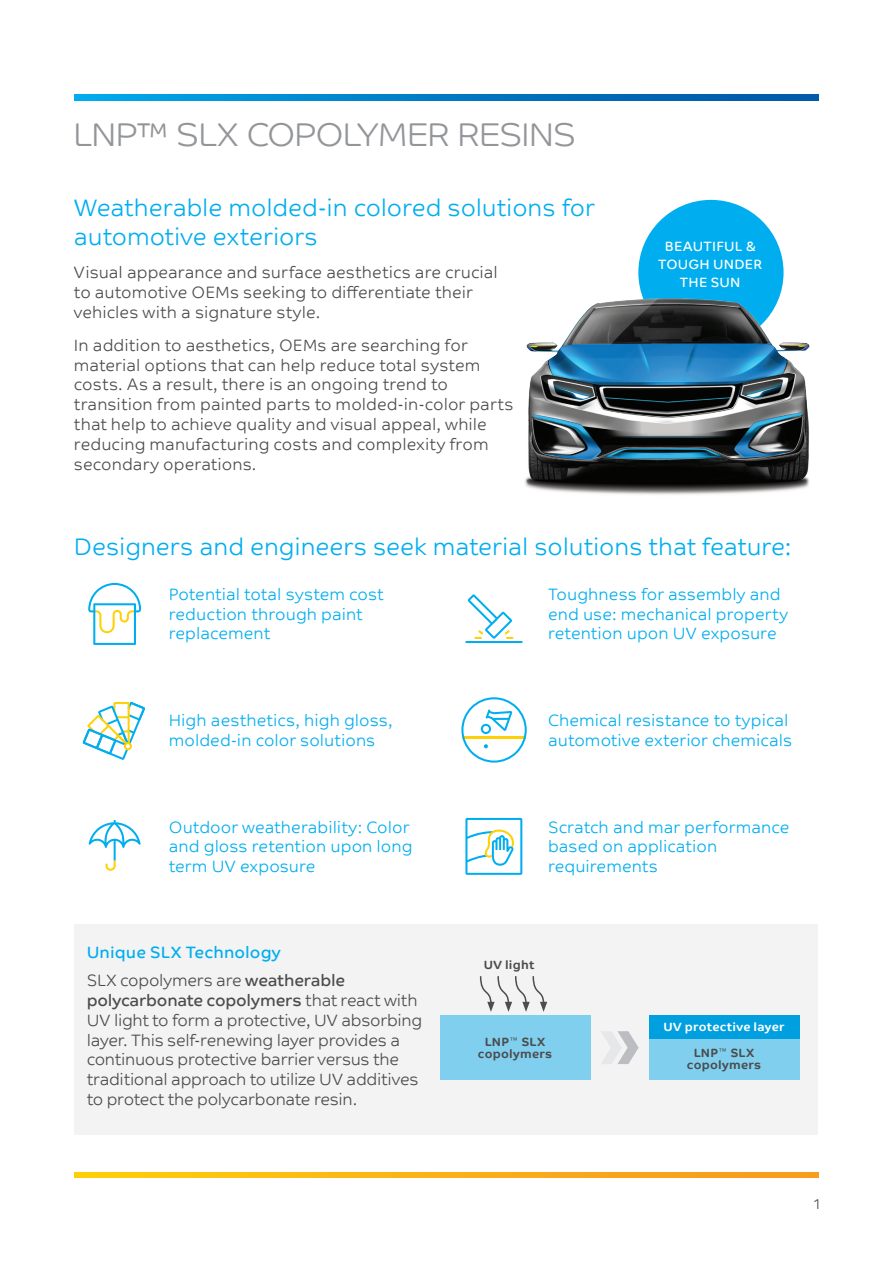
<style>
.page{position:relative;width:893px;height:1263px;background:#fff}
.page>*{position:absolute;margin:0;border:0;box-sizing:border-box;transform-origin:0 0}
.t1{font:300 33px "SABIC Typeface Headline";color:#939598}
.t2{font:300 24px/28.8px "SABIC Typeface Text";letter-spacing:-.005em;color:#00aeef}
.t3{font:300 16.5px/19.8px "SABIC Typeface Text";color:#4b4c4d}
.t4{font:300 16.5px/19.8px "SABIC Typeface Text";letter-spacing:.005em;color:#00aeef}
.t5{font:16.5px/28.3px "SABIC Typeface Text";letter-spacing:.005em;color:#00aeef}
.t6{font:300 14.25px "SABIC Typeface Text";color:#4b4c4d}
.t7{font:13.5px/18px "SABIC Typeface Text";letter-spacing:.02em;color:#fff;text-align:center}
.t8{font:700 12px/12px "SABIC Typeface Text";letter-spacing:.02em;color:#4b4c4d;text-align:center}
.t9{font:700 12px/26.1px "SABIC Typeface Text";letter-spacing:.02em;color:#fff;text-align:center}
.s1{font-weight:300;color:#4b4c4d}
.s2{color:#4b4c4d}
.s3{font-weight:400}
.s4{font-family:"News Gothic BT";font-weight:400}
.s5{font-family:"News Gothic BT";font-weight:400;color:#4b4c4d}
</style>
<div class="page">
<div style="left:638px;top:200px;width:146px;height:145px;background:#00aeef;border-radius:50%"></div>
<img style="left:525px;top:264px;width:285px;height:231px">
<svg style="left:465px;top:818px;width:57px;height:57px"></svg>
<svg style="left:461px;top:697px;width:66px;height:66px"></svg>
<hr style="left:465px;top:641px;width:57px;height:2px;background:#00aeef">
<svg style="left:468px;top:594px;width:45px;height:45px"></svg>
<svg style="left:89px;top:820px;width:52px;height:51px"></svg>
<svg style="left:83px;top:702px;width:62px;height:58px"></svg>
<svg style="left:88px;top:583px;width:53px;height:62px"></svg>
<div style="left:75px;top:924px;width:743px;height:210px;background:#f3f3f4"></div>
<svg style="left:74px;top:95px;width:745px;height:5px;background:#007cc5"></svg>
<svg style="left:75px;top:1172px;width:744px;height:6px;background:#fab215"></svg>
<svg style="left:601px;top:1031px;width:38px;height:33px"></svg>
<svg style="left:479px;top:976px;width:68px;height:36px"></svg>
<div style="left:440px;top:1015px;width:150px;height:65px;background:#80cfef"></div>
<div style="left:649px;top:1015px;width:150px;height:65px;background:#80cfef"></div>
<div style="left:649px;top:1015px;width:150px;height:24px;background:#009fdf"></div>
<h1 class="t1" style="left:74px;top:116px;width:503px">LNP™ SLX COPOLYMER RESINS</h1>
<h2 class="t2" style="left:74px;top:191px;width:522px">Weatherable molded-in colored solutions for automotive exteriors</h2>
<p class="t3" style="left:74px;top:261px;width:425px">Visual appearance and surface aesthetics are crucial to automotive OEMs seeking to differentiate their vehicles with a signature style.</p>
<p class="t3" style="left:74px;top:334px;width:441px">In addition to aesthetics, OEMs are searching for material options that can help reduce total system costs. As a result, there is an ongoing trend to transition from painted parts to molded-in-color parts that help to achieve quality and visual appeal, while reducing manufacturing costs and complexity from secondary operations.</p>
<p class="t7" style="left:658px;top:238px;width:106px">BEAUTIFUL &amp;<br>TOUGH UNDER<br>THE SUN</p>
<h2 class="t2" style="left:74px;top:530px;width:719px">Designers and engineers seek material solutions that feature:</h2>
<p class="t4" style="left:169px;top:583px;width:216px">Potential total system cost reduction through paint replacement</p>
<p class="t4" style="left:548px;top:583px;width:242px">Toughness for assembly and end use: mechanical property retention upon UV exposure</p>
<p class="t4" style="left:169px;top:709px;width:225px">High aesthetics, high gloss, molded-in color solutions</p>
<p class="t4" style="left:169px;top:816px;width:245px">Outdoor weatherability: Color and gloss retention upon long term UV exposure</p>
<p class="t5" style="left:87px;top:938px;width:260px">Unique SLX Technology<br><span class="s1">SLX copolymers are</span> <span class="s2">weatherable</span></p>
<p class="t3" style="left:87px;top:989px;width:337px"><span class="s3">polycarbonate copolymers</span> that react with UV light to form a protective, UV absorbing layer. This self-renewing layer provides a continuous protective barrier versus the traditional approach to utilize UV additives to protect the polycarbonate resin.</p>
<p class="t4" style="left:548px;top:709px;width:246px">Chemical resistance to typical automotive exterior chemicals</p>
<p class="t4" style="left:548px;top:816px;width:243px">Scratch and mar performance based on application requirements</p>
<p class="t8" style="left:484px;top:958px;width:52px">UV light</p>
<p class="t8" style="left:478px;top:1035px;width:76px">LNP<span class="s4">™</span> SLX copolymers</p>
<p class="t9" style="left:664px;top:1013px;width:122px">UV protective layer<br><span class="s2">LNP</span><span class="s5">™</span> <span class="s2">SLX</span></p>
<p class="t8" style="left:687px;top:1058px;width:76px">copolymers</p>
<p class="t6" style="left:814px;top:1190px;width:8px">1</p>
</div>
